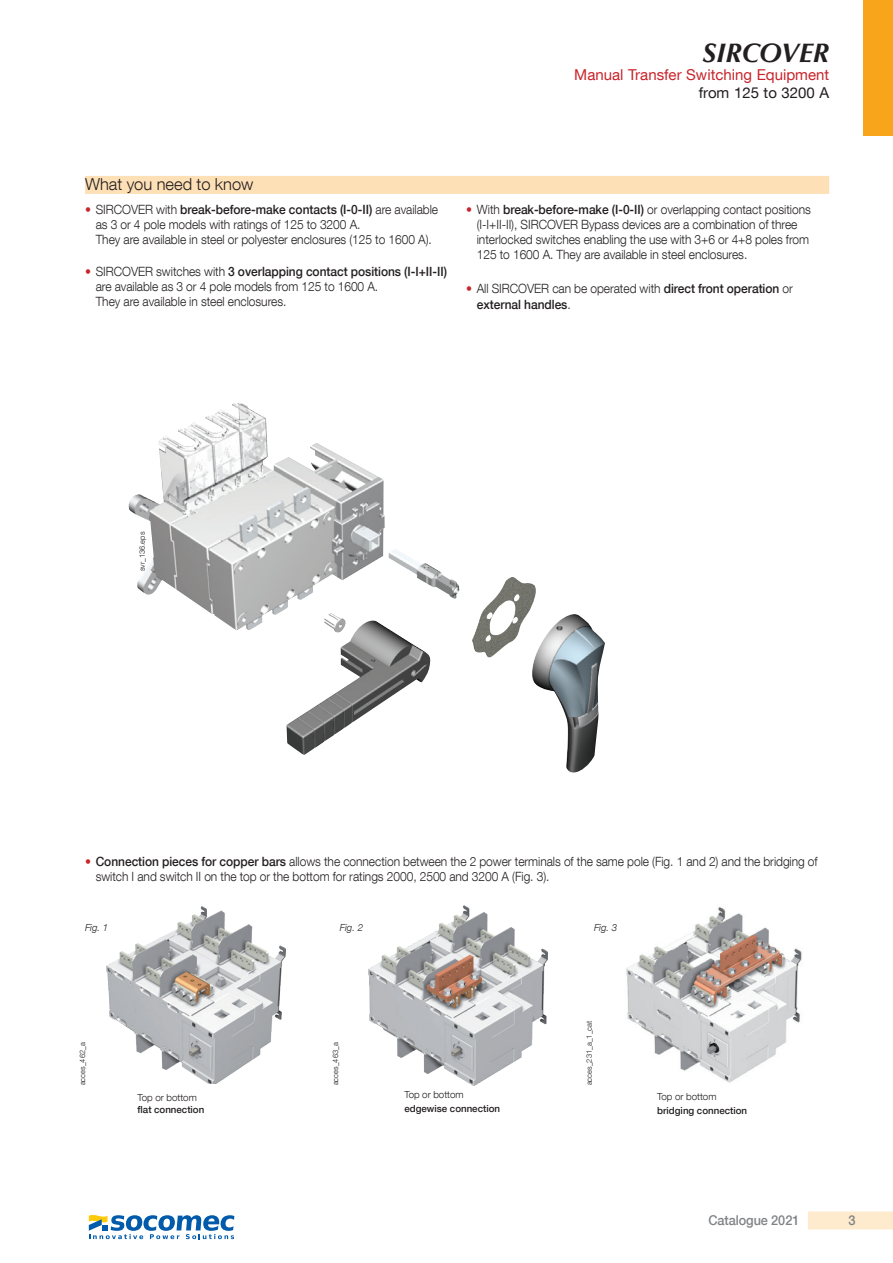
<style>
.page{position:relative;width:893px;height:1263px;background:#fff}
.page>*{position:absolute;margin:0;border:0;box-sizing:border-box;transform-origin:0 0}
.t1{font:italic 700 27px "Optima LT Std";color:#231f20}
.t2{font:300 16.5px "Helvetica Neue LT Com";color:#231f20}
.t3{font:15px "Helvetica Neue LT Com";color:#c8242b}
.t4{font:15px "Helvetica Neue LT Com";color:#231f20}
.t5{font:500 13.5px "Helvetica Neue LT Com";letter-spacing:-.005em;color:#808285;scale:.94 1}
.t6{font:300 12.75px/15px "Helvetica Neue LT Com";letter-spacing:-.005em;color:#231f20;scale:.94 1}
.t7{font:500 12.75px/15.3px "Helvetica Neue LT Com";letter-spacing:-.005em;color:#231f20;scale:.94 1}
.t8{font:500 9.75px "Helvetica Neue LT Com";color:#231f20}
.t9{font:300 9.75px "Helvetica Neue LT Com";color:#231f20}
.t10{font:italic 300 9.75px "Helvetica Neue LT Com";color:#231f20}
.t11{font:300 7.5px "Helvetica Neue LT Com";color:#231f20}
.s1{color:#c8242b}
.s2{font-weight:500}
.s3{font-weight:300;color:#c8242b}
.s4{font-weight:300}
</style>
<div class="page">
<div style="left:808px;top:1211px;width:85px;height:18px;background:#feeacc"></div>
<div style="left:863px;top:0;width:30px;height:136px;background:#f9a51b"></div>
<div style="left:85px;top:176px;width:744px;height:18px;background:#fee0b6"></div>
<img style="left:106px;top:906px;width:179px;height:178px">
<img style="left:368px;top:906px;width:179px;height:180px">
<img style="left:626px;top:907px;width:176px;height:176px">
<img style="left:128px;top:403px;width:409px;height:257px">
<svg style="left:89px;top:1215px;width:145px;height:24px"></svg>
<h1 class="t1" style="left:702px;top:37px;width:128px">SIRCOVER</h1>
<p class="t3" style="left:574px;top:66px;width:256px">Manual Transfer Switching Equipment</p>
<p class="t4" style="left:699px;top:84px;width:132px">from 125 to 3200 A</p>
<p class="t2" style="left:85px;top:174px;width:170px">What you need to know</p>
<p class="t6" style="left:96px;top:202px;width:366px;text-indent:-11px"><span class="s1">•</span> SIRCOVER with <span class="s2">break-before-make contacts (I-0-II)</span> are available as 3 or 4 pole models with ratings of 125 to 3200 A.<br>They are available in steel or polyester enclosures (125 to 1600 A).</p>
<p class="t6" style="left:96px;top:264px;width:375px;text-indent:-11px"><span class="s1">•</span> SIRCOVER switches with <span class="s2">3 overlapping contact positions (I-I+II-II) </span>are available as 3 or 4 pole models from 125 to 1600 A.<br>They are available in steel enclosures.</p>
<p class="t6" style="left:477px;top:202px;width:357px;text-indent:-11px"><span class="s1">•</span> With <span class="s2">break-before-make (I-0-II)</span> or overlapping contact positions (I-I+II-II), SIRCOVER Bypass devices are a combination of three interlocked switches enabling the use with 3+6 or 4+8 poles from 125 to 1600 A. They are available in steel enclosures.</p>
<p class="t7" style="left:477px;top:281px;width:338px;text-indent:-11px"><span class="s3">•</span> <span class="s4">All SIRCOVER can be operated with</span> direct front operation <span class="s4">or </span>external handles<span class="s4">.</span></p>
<p class="t11" style="left:138px;top:571px;width:41px;rotate:-90deg">svr_136.eps</p>
<p class="t6" style="left:96px;top:854px;width:770px;text-indent:-11px"><span class="s1">•</span> <span class="s2">Connection pieces for copper bars</span> allows the connection between the 2 power terminals of the same pole (Fig. 1 and 2) and the bridging of switch I and switch II on the top or the bottom for ratings 2000, 2500 and 3200 A (Fig. 3).</p>
<p class="t10" style="left:85px;top:921px;width:25px">Fig. 1</p>
<p class="t10" style="left:340px;top:921px;width:25px">Fig. 2</p>
<p class="t10" style="left:594px;top:921px;width:25px">Fig. 3</p>
<p class="t11" style="left:78px;top:1085px;width:45px;rotate:-90deg">acces_462_a</p>
<p class="t9" style="left:137px;top:1092px;width:61px">Top or bottom</p>
<p class="t8" style="left:137px;top:1104px;width:68px">flat connection</p>
<p class="t11" style="left:331px;top:1085px;width:45px;rotate:-90deg">acces_463_a</p>
<p class="t9" style="left:404px;top:1088px;width:61px">Top or bottom</p>
<p class="t8" style="left:404px;top:1103px;width:97px">edgewise connection</p>
<p class="t11" style="left:585px;top:1085px;width:66px;rotate:-90deg">acces_231_a_1_cat</p>
<p class="t9" style="left:657px;top:1090px;width:61px">Top or bottom</p>
<p class="t8" style="left:657px;top:1105px;width:91px">bridging connection</p>
<p class="t5" style="left:708px;top:1212px;width:98px">Catalogue 2021</p>
<p class="t5" style="left:848px;top:1212px;width:9px">3</p>
</div>
